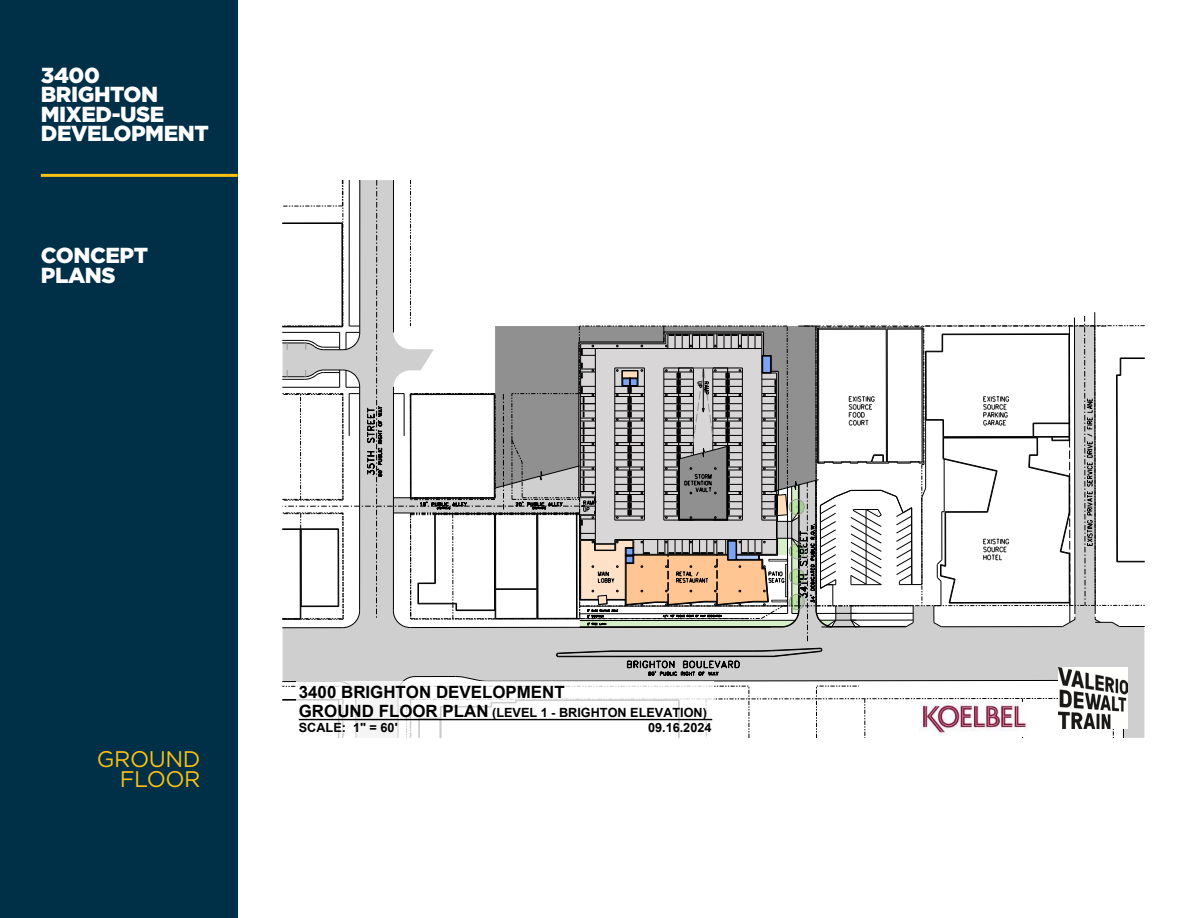
<style>
.page{position:relative;width:1188px;height:918px;background:#fff}
.page>*{position:absolute;margin:0;border:0;box-sizing:border-box;transform-origin:0 0}
.t1{font:22.65px "Gotham";letter-spacing:-.02em;color:#fdc011}
.t2{font:900 21.75px "Gotham";letter-spacing:-.02em;color:#fff}
.t3{font:700 16.95px "Arial";color:#000}
.t4{font:700 12.75px/14.5px "Arial";color:#000}
.s1{font-size:16.95px}
</style>
<div class="page">
<div style="left:0;top:0;width:238px;height:918px;background:#003048"></div>
<hr style="left:41px;top:174px;width:197px;height:3px;background:#fdc011">
<div style="left:283px;top:641px;width:861px;height:97px;background:#cfcfcf"></div>
<svg style="left:398px;top:648px;width:726px;height:90px"></svg>
<svg style="left:282px;top:681px;width:74px;height:57px"></svg>
<hr style="left:282px;top:681px;width:57px;height:1px;background:#000">
<svg style="left:282px;top:180px;width:863px;height:461px"></svg>
<img style="left:919px;top:703px;width:110px;height:33px">
<img style="left:1058px;top:668px;width:70px;height:60px">
<div style="left:296px;top:682px;width:417px;height:56px;background:#fff"></div>
<hr style="left:299px;top:719px;width:413px;height:1px;background:#000">
<p class="t2" style="left:41px;top:62px;width:61px">3400</p>
<p class="t2" style="left:41px;top:82px;width:119px">BRIGHTON</p>
<p class="t2" style="left:41px;top:101px;width:125px">MIXED-USE</p>
<p class="t2" style="left:41px;top:121px;width:169px">DEVELOPMENT</p>
<p class="t2" style="left:41px;top:243px;width:109px">CONCEPT</p>
<p class="t2" style="left:41px;top:262px;width:76px">PLANS</p>
<p class="t1" style="left:97px;top:747px;width:105px">GROUND</p>
<p class="t1" style="left:120px;top:767px;width:82px">FLOOR</p>
<p class="t3" style="left:299px;top:680px;width:267px">3400 BRIGHTON DEVELOPMENT</p>
<p class="t4" style="left:299px;top:706px;width:410px"><span class="s1">GROUND FLOOR PLAN</span> (LEVEL 1 - BRIGHTON ELEVATION)<br>SCALE: 1" = 60'</p>
<p class="t4" style="left:648px;top:721px;width:65px">09.16.2024</p>
</div>
